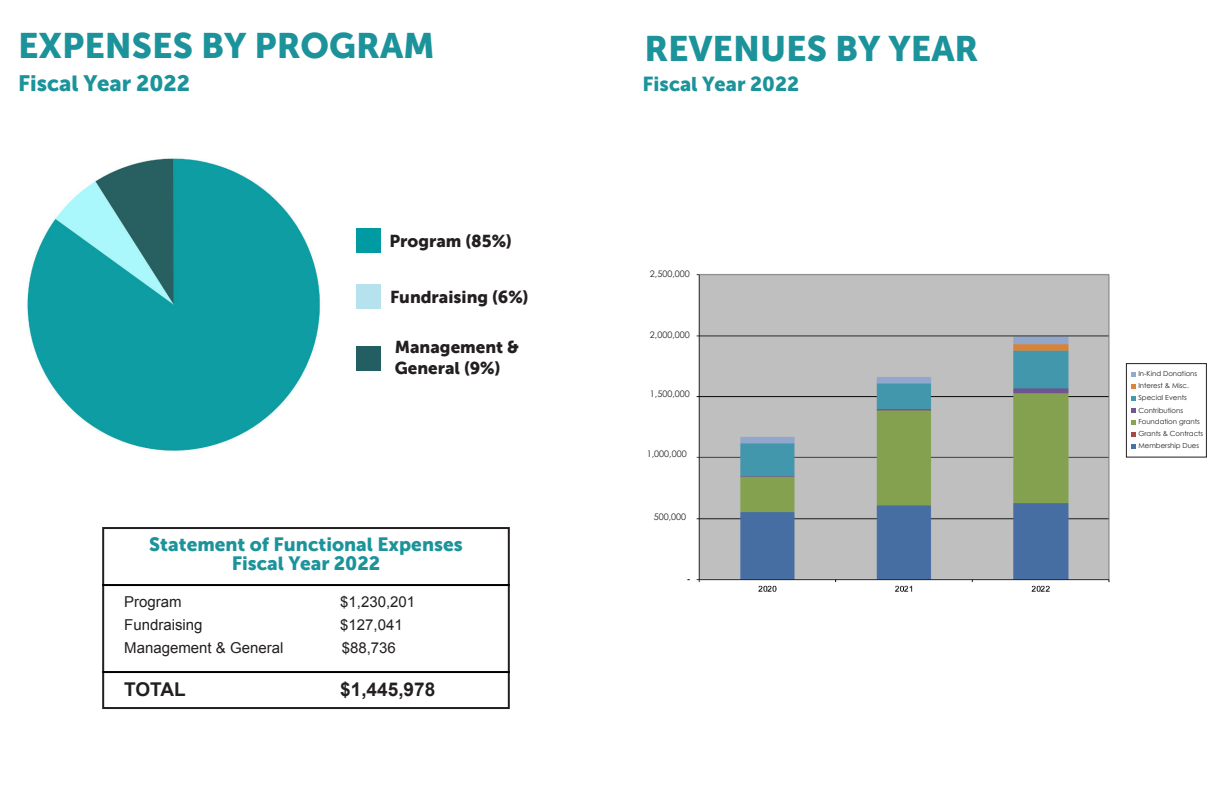
<style>
.page{position:relative;width:1224px;height:792px;background:#fff}
.page>*{position:absolute;margin:0;border:0;box-sizing:border-box;transform-origin:0 0}
.t1{font:35px "Museo Sans 900";color:#1c939a}
.t2{font:22px "Museo Sans 900";color:#1c939a}
.t3{font:20px "Museo Sans 900";color:#1c939a}
.t4{font:19px/19px "Museo Sans 900";color:#1c939a;text-align:center}
.t5{font:700 19px "Arial";color:#231f20}
.t6{font:17px/20.4px "Museo Sans 900";color:#231f20}
.t7{font:15px "Arial";color:#231f20}
.t8{font:9px "Century Gothic";color:#231f20}
.t9{font:7px/12px "Century Gothic";color:#231f20}
</style>
<div class="page">
<img style="left:27px;top:158px;width:294px;height:293px">
<div style="left:356px;top:228px;width:25px;height:25px;background:#009aa3"></div>
<div style="left:356px;top:346px;width:25px;height:25px;background:#235f62"></div>
<div style="left:356px;top:285px;width:25px;height:24px;background:#b5e2ed"></div>
<div style="left:102px;top:527px;width:408px;height:182px;border:2px solid #231f20"></div>
<hr style="left:102px;top:584px;width:408px;height:2px;background:#000">
<hr style="left:102px;top:671px;width:408px;height:2px;background:#000">
<img style="left:687px;top:274px;width:423px;height:318px">
<div style="left:643px;top:451px;width:47px;height:12px;background:#fff"></div>
<div style="left:649px;top:390px;width:41px;height:12px;background:#fff"></div>
<div style="left:649px;top:332px;width:41px;height:12px;background:#fff"></div>
<div style="left:649px;top:270px;width:41px;height:12px;background:#fff"></div>
<div style="left:639px;top:511px;width:56px;height:17px;background:#fff"></div>
<div style="left:1126px;top:363px;width:81px;height:95px;border:1px solid #231f20"></div>
<svg style="left:1131px;top:372px;width:5px;height:5px"></svg>
<svg style="left:1131px;top:384px;width:5px;height:5px"></svg>
<svg style="left:1131px;top:396px;width:5px;height:5px"></svg>
<svg style="left:1131px;top:408px;width:5px;height:5px"></svg>
<svg style="left:1131px;top:420px;width:5px;height:5px"></svg>
<svg style="left:1131px;top:432px;width:5px;height:5px"></svg>
<svg style="left:1131px;top:444px;width:5px;height:5px"></svg>
<h1 class="t1" style="left:18px;top:32px;width:418px">EXPENSES BY PROGRAM</h1>
<h2 class="t2" style="left:18px;top:74px;width:174px">Fiscal Year 2022</h2>
<h3 class="t6" style="left:390px;top:233px;width:124px">Program (85%)</h3>
<h3 class="t6" style="left:390px;top:288px;width:140px">Fundraising (6%)</h3>
<h3 class="t6" style="left:395px;top:339px;width:126px">Management &amp;<br>General (9%)</h3>
<h3 class="t4" style="left:149px;top:536px;width:315px">Statement of Functional Expenses<br>Fiscal Year 2022</h3>
<h3 class="t7" style="left:124px;top:595px;width:59px">Program</h3>
<h3 class="t7" style="left:340px;top:595px;width:77px">$1,230,201</h3>
<h3 class="t7" style="left:124px;top:618px;width:80px">Fundraising</h3>
<h3 class="t7" style="left:340px;top:618px;width:64px">$127,041</h3>
<h3 class="t7" style="left:124px;top:641px;width:161px">Management &amp; General</h3>
<h3 class="t7" style="left:342px;top:641px;width:56px">$88,736</h3>
<h3 class="t5" style="left:124px;top:682px;width:63px">TOTAL</h3>
<h3 class="t5" style="left:340px;top:682px;width:97px">$1,445,978</h3>
<h1 class="t1" style="left:644px;top:35px;width:336px">REVENUES BY YEAR</h1>
<h3 class="t3" style="left:643px;top:76px;width:158px">Fiscal Year 2022</h3>
<p class="t8" style="left:650px;top:270px;width:41px">2,500,000</p>
<p class="t8" style="left:650px;top:332px;width:41px">2,000,000</p>
<p class="t8" style="left:650px;top:390px;width:41px">1,500,000</p>
<p class="t8" style="left:647px;top:450px;width:41px">1,000,000</p>
<p class="t8" style="left:654px;top:513px;width:34px">500,000</p>
<p class="t9" style="left:1138px;top:368px;width:60px">In-Kind Donations<br>Interest &amp; Misc.<br>Special Events</p>
<p class="t9" style="left:1138px;top:405px;width:63px;line-height:11.1px">Contributions<br>Foundation grants</p>
<p class="t9" style="left:1138px;top:428px;width:66px">Grants &amp; Contracts<br>Membership Dues</p>
</div>
